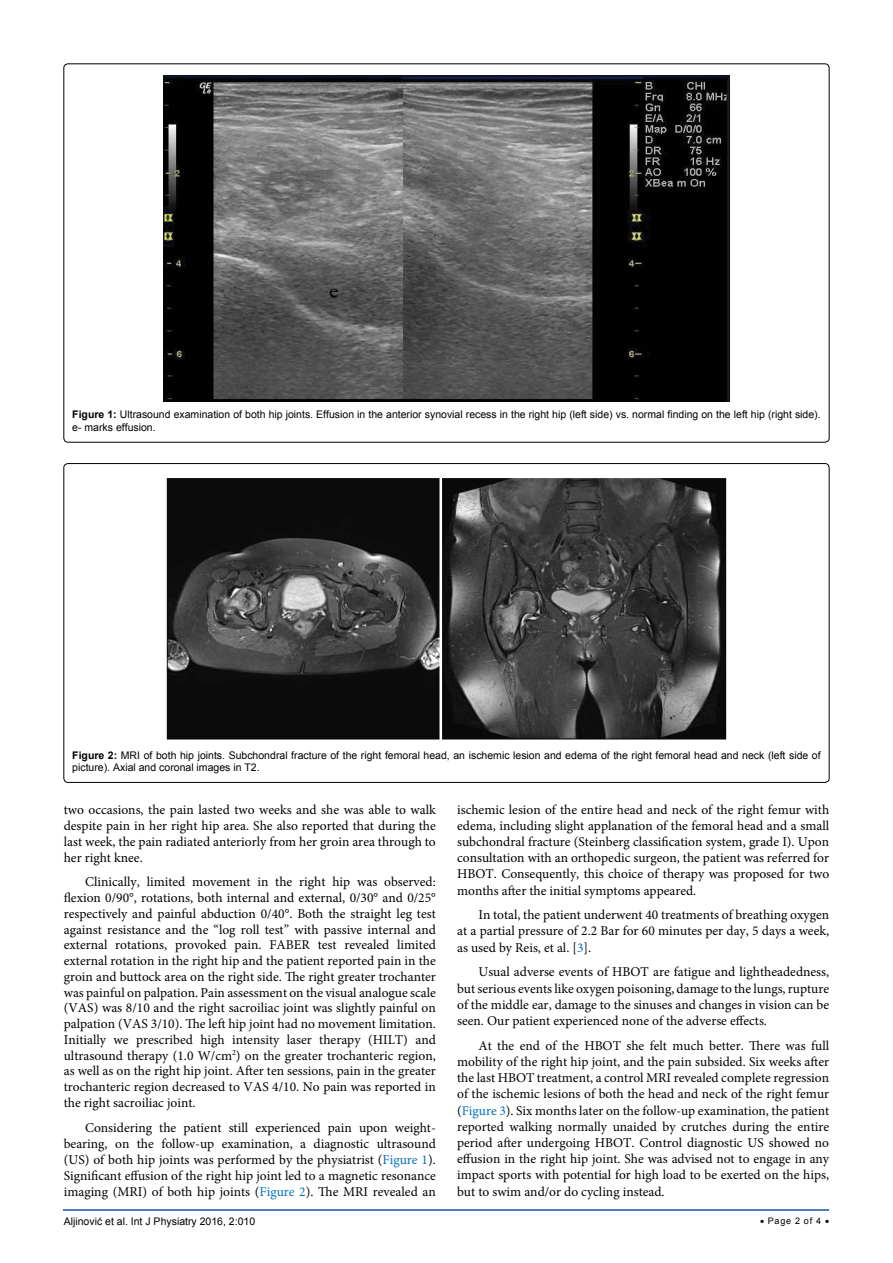
<style>
.page{position:relative;width:893px;height:1263px;background:#fff}
.page>*{position:absolute;margin:0;border:0;box-sizing:border-box;transform-origin:0 0}
.t1{font:13.5px/16.2px "Minion Pro";color:#000;text-align:justify}
.t2{font:10.5px/12.6px "Arial";color:#000}
.t3{font:9px "Arial";letter-spacing:.08em;color:#000}
.s1{font-weight:700}
.s2{color:#0072bc}
</style>
<div class="page">
<hr style="left:64px;top:1209px;width:765px;height:2px;background:#487ec0">
<img style="left:163px;top:75px;width:567px;height:327px">
<img style="left:166px;top:478px;width:561px;height:262px">
<p class="t2" style="left:72px;top:408px;width:750px"><span class="s1">Figure 1:</span> Ultrasound examination of both hip joints. Effusion in the anterior synovial recess in the right hip (left side) vs. normal finding on the left hip (right side). e- marks effusion.</p>
<p class="t2" style="left:72px;top:748px;width:750px"><span class="s1">Figure 2:</span> MRI of both hip joints. Subchondral fracture of the right femoral head, an ischemic lesion and edema of the right femoral head and neck (left side of picture). Axial and coronal images in T2.</p>
<p class="t1" style="left:64px;top:801px;width:374px">two occasions, the pain lasted two weeks and she was able to walk despite pain in her right hip area. She also reported that during the last week, the pain radiated anteriorly from her groin area through to her right knee.</p>
<p class="t1" style="left:64px;top:874px;width:374px;line-height:15.8px;text-indent:21px">Clinically, limited movement in the right hip was observed: flexion 0/90°, rotations, both internal and external, 0/30° and 0/25° respectively and painful abduction 0/40°. Both the straight leg test against resistance and the “log roll test” with passive internal and external rotations, provoked pain. FABER test revealed limited external rotation in the right hip and the patient reported pain in the groin and buttock area on the right side. The right greater trochanter was painful on palpation. Pain assessment on the visual analogue scale (VAS) was 8/10 and the right sacroiliac joint was slightly painful on palpation (VAS 3/10). The left hip joint had no movement limitation.<br>Initially we prescribed high intensity laser therapy (HILT) and ultrasound therapy (1.0 W/cm<sup>2</sup>) on the greater trochanteric region, as well as on the right hip joint. After ten sessions, pain in the greater trochanteric region decreased to VAS 4/10. No pain was reported in the right sacroiliac joint.</p>
<p class="t1" style="left:64px;top:1119px;width:374px;text-indent:21px">Considering the patient still experienced pain upon weight&shy;bearing, on the follow-up examination, a diagnostic ultrasound (US) of both hip joints was performed by the physiatrist (<span class="s2">Figure 1</span>).<br>Significant effusion of the right hip joint led to a magnetic resonance imaging (MRI) of both hip joints (<span class="s2">Figure 2</span>). The MRI revealed an</p>
<p class="t1" style="left:457px;top:801px;width:374px">ischemic lesion of the entire head and neck of the right femur with edema, including slight applanation of the femoral head and a small subchondral fracture (Steinberg classification system, grade I). Upon consultation with an orthopedic surgeon, the patient was referred for HBOT. Consequently, this choice of therapy was proposed for two months after the initial symptoms appeared.</p>
<p class="t1" style="left:457px;top:907px;width:374px;text-indent:21px">In total, the patient underwent 40 treatments of breathing oxygen at a partial pressure of 2.2 Bar for 60 minutes per day, 5 days a week, as used by Reis, et al. [<span class="s2">3</span>].</p>
<p class="t1" style="left:457px;top:964px;width:374px;text-indent:21px">Usual adverse events of HBOT are fatigue and lightheadedness, but serious events like oxygen poisoning, damage to the lungs, rupture of the middle ear, damage to the sinuses and changes in vision can be seen. Our patient experienced none of the adverse effects.</p>
<p class="t1" style="left:457px;top:1037px;width:374px;text-indent:21px">At the end of the HBOT she felt much better. There was full mobility of the right hip joint, and the pain subsided. Six weeks after the last HBOT treatment, a control MRI revealed complete regression of the ischemic lesions of both the head and neck of the right femur (<span class="s2">Figure 3</span>). Six months later on the follow-up examination, the patient reported walking normally unaided by crutches during the entire period after undergoing HBOT. Control diagnostic US showed no effusion in the right hip joint. She was advised not to engage in any impact sports with potential for high load to be exerted on the hips, but to swim and/or do cycling instead.</p>
<p class="t2" style="left:64px;top:1215px;width:193px">Aljinović et al. Int J Physiatry 2016, 2:010</p>
<p class="t3" style="left:760px;top:1214px;width:71px">• Page 2 of 4 •</p>
</div>
